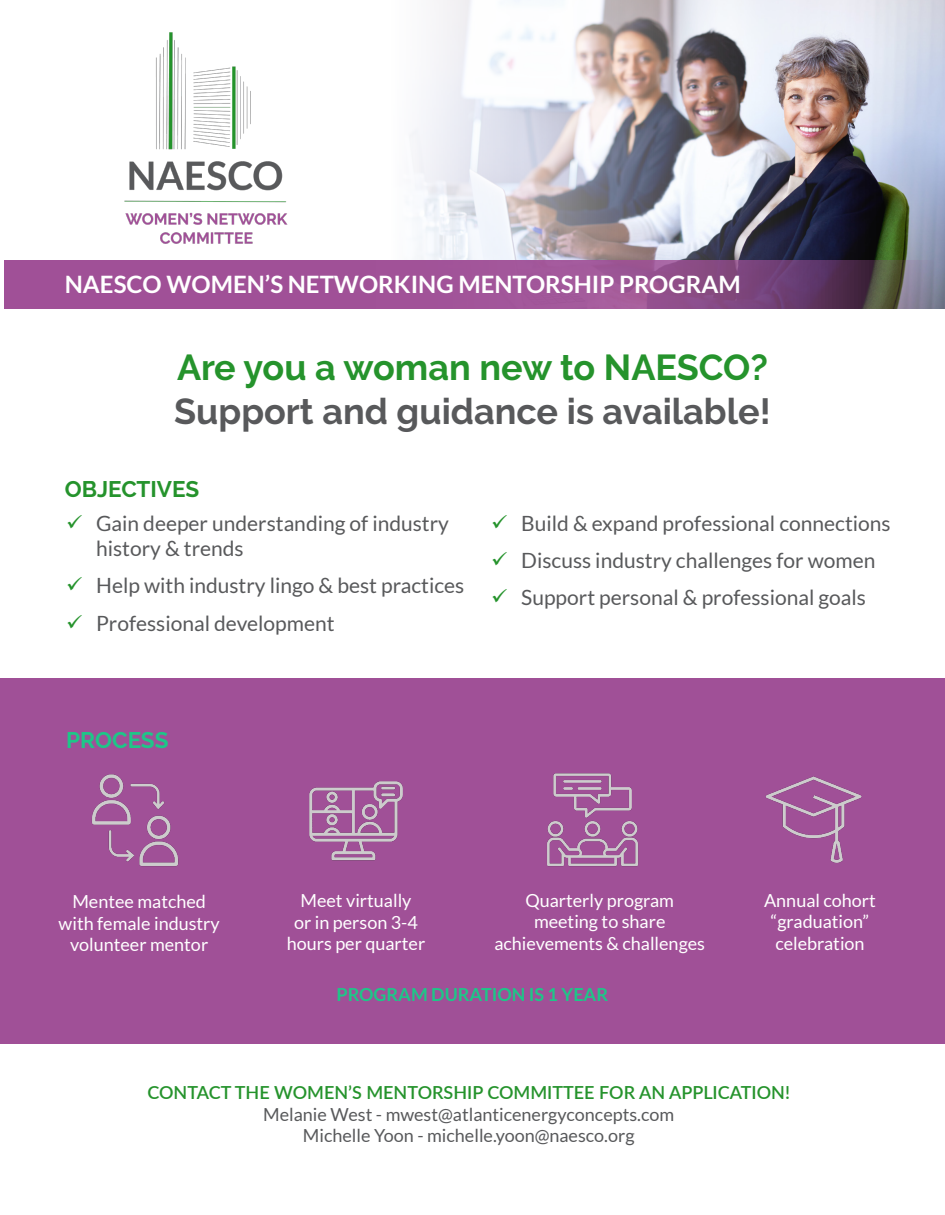
<style>
.page{position:relative;width:945px;height:1215px;background:#fff}
.page>*{position:absolute;margin:0;border:0;box-sizing:border-box;transform-origin:0 0}
.t1{font:700 36px "Raleway";color:#58595b}
.t2{font:700 36px "Raleway";color:#25932c}
.t3{font:700 24px "Lato";color:#fff}
.t4{font:700 22.5px "Raleway";color:#25932c}
.t5{font:700 22.5px "Raleway";color:#1ec688}
.t6{font:21px/25.2px "Lato";color:#58595b}
.t7{font:18px/21.6px "Lato";color:#fff;text-align:center}
.t8{font:18px "Lato";color:#58595b}
.t9{font:600 18px "Lato";color:#25932c}
.t10{font:700 18px "Lato";color:#1ec688}
.s1{color:#25932c}
</style>
<div class="page">
<img style="left:410px;top:0;width:535px;height:309px">
<img style="left:124px;top:32px;width:164px;height:211px">
<svg style="left:4px;top:260px;width:930px;height:49px;background:#92508c"></svg>
<div style="left:0;top:679px;width:945px;height:365px;background:#a05097"></div>
<img style="left:92px;top:774px;width:87px;height:93px">
<img style="left:309px;top:781px;width:94px;height:80px">
<img style="left:547px;top:773px;width:91px;height:94px">
<img style="left:766px;top:776px;width:95px;height:87px">
<p class="t3" style="left:65px;top:270px;width:678px">NAESCO WOMEN’S NETWORKING MENTORSHIP PROGRAM</p>
<p class="t2" style="left:177px;top:347px;width:592px">Are you a woman new to NAESCO?</p>
<p class="t1" style="left:174px;top:390px;width:598px">Support and guidance is available!</p>
<p class="t4" style="left:65px;top:476px;width:136px">OBJECTIVES</p>
<p class="t6" style="left:96px;top:511px;width:354px;text-indent:-30px"><span class="s1">✓</span> Gain deeper understanding of industry history &amp; trends</p>
<p class="t6" style="left:66px;top:573px;width:400px"><span class="s1">✓</span> Help with industry lingo &amp; best practices</p>
<p class="t6" style="left:66px;top:610px;width:270px"><span class="s1">✓</span> Professional development</p>
<p class="t6" style="left:491px;top:511px;width:401px"><span class="s1">✓</span> Build &amp; expand professional connections</p>
<p class="t6" style="left:491px;top:548px;width:386px"><span class="s1">✓</span> Discuss industry challenges for women</p>
<p class="t6" style="left:491px;top:585px;width:376px"><span class="s1">✓</span> Support personal &amp; professional goals</p>
<p class="t5" style="left:66px;top:727px;width:104px">PROCESS</p>
<p class="t7" style="left:59px;top:891px;width:163px">Mentee matched with female industry volunteer mentor</p>
<p class="t7" style="left:287px;top:890px;width:140px">Meet virtually<br>or in person 3-4 hours per quarter</p>
<p class="t7" style="left:494px;top:889px;width:212px">Quarterly program meeting to share achievements &amp; challenges</p>
<p class="t7" style="left:764px;top:889px;width:113px">Annual cohort “graduation” celebration</p>
<p class="t10" style="left:336px;top:985px;width:273px">PROGRAM DURATION IS 1 YEAR</p>
<p class="t9" style="left:147px;top:1079px;width:644px">CONTACT THE WOMEN’S MENTORSHIP COMMITTEE FOR AN APPLICATION!</p>
<p class="t8" style="left:263px;top:1104px;width:412px">Melanie West - mwest@atlanticenergyconcepts.com</p>
<p class="t8" style="left:303px;top:1126px;width:333px">Michelle Yoon - michelle.yoon@naesco.org</p>
</div>
